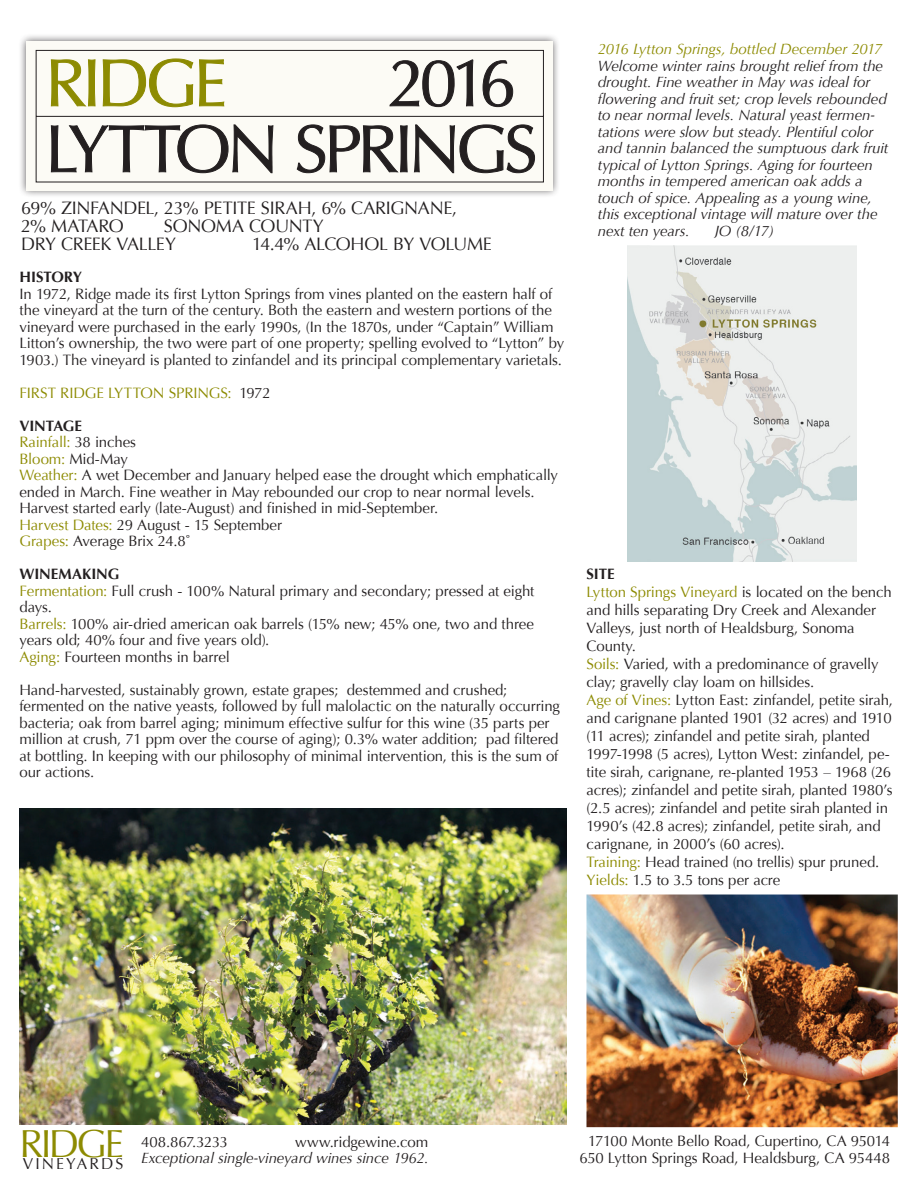
<style>
.page{position:relative;width:918px;height:1188px;background:#fff}
.page>*{position:absolute;margin:0;border:0;box-sizing:border-box;transform-origin:0 0}
.t1{font:67.05px/66px "Optima";letter-spacing:-.065em;color:#231f20}
.t2{font:67.05px "Optima";letter-spacing:-.06em;color:#8d8b02}
.t3{font:39px "Optima";letter-spacing:-.07em;color:#8d8b02}
.Varietals{font:18px "Optima";letter-spacing:-.015em;color:#231f20}
.t4{font:15.75px "Optima";letter-spacing:.13em;color:#231f20}
.Back_Label_Body_Text{font:15px/16.5px "Optima";letter-spacing:-.01em;color:#231f20}
.Back_Label_Green_Hea{font:italic 15px/16.5px "Optima";letter-spacing:-.01em;color:#231f20}
.Back_Label_Body_Text-2{font:15px "Optima";letter-spacing:-.01em;color:#8d8b02}
.Back_Label_Green_Hea-2{font:italic 15px "Optima";letter-spacing:-.005em;color:#8d8b02}
.Green_Major_Headings{font:700 15px "Optima";letter-spacing:-.005em;color:#231f20}
.s1{color:#231f20}
.s2{color:#8d8b02}
</style>
<div class="page">
<img style="left:627px;top:245px;width:229px;height:316px">
<div style="left:18px;top:33px;width:543px;height:165px;background:#231f20;opacity:.75"></div>
<div style="left:26px;top:41px;width:526px;height:149px;background:#fcfbf5"></div>
<svg style="left:36px;top:50px;width:508px;height:132px"></svg>
<svg style="left:51px;top:60px;width:44px;height:46px"></svg>
<svg style="left:103px;top:59px;width:90px;height:48px"></svg>
<svg style="left:199px;top:60px;width:25px;height:46px"></svg>
<svg style="left:390px;top:60px;width:83px;height:47px"></svg>
<svg style="left:483px;top:60px;width:30px;height:47px"></svg>
<svg style="left:51px;top:125px;width:222px;height:48px"></svg>
<svg style="left:297px;top:125px;width:110px;height:48px"></svg>
<svg style="left:414px;top:125px;width:121px;height:48px"></svg>
<img style="left:586px;top:894px;width:312px;height:233px">
<img style="left:20px;top:808px;width:546px;height:316px">
<p class="t2" style="left:45px;top:44px;width:183px">RIDGE</p>
<p class="t1" style="left:45px;top:51px;width:494px;text-indent:343px">2016<br>LYTTON SPRINGS</p>
<p class="Varietals" style="left:21px;top:198px;width:438px">69% ZINFANDEL, 23% PETITE SIRAH, 6% CARIGNANE,</p>
<p class="Varietals" style="left:21px;top:216px;width:104px">2% MATARO</p>
<p class="Varietals" style="left:164px;top:216px;width:162px">SONOMA COUNTY</p>
<p class="Varietals" style="left:21px;top:234px;width:157px">DRY CREEK VALLEY</p>
<p class="Varietals" style="left:252px;top:234px;width:241px">14.4% ALCOHOL BY VOLUME</p>
<p class="Green_Major_Headings" style="left:20px;top:269px;width:64px">HISTORY</p>
<p class="Back_Label_Body_Text" style="left:20px;top:286px;width:546px">In 1972, Ridge made its first Lytton Springs from vines planted on the eastern half of the vineyard at the turn of the century. Both the eastern and western portions of the vineyard were purchased in the early 1990s, (In the 1870s, under “Captain” William Litton’s ownership, the two were part of one property; spelling evolved to “Lytton” by 1903.) The vineyard is planted to zinfandel and its principal complementary varietals.</p>
<p class="Back_Label_Body_Text-2" style="left:20px;top:384px;width:253px">FIRST RIDGE LYTTON SPRINGS: <span class="s1">1972</span></p>
<p class="Green_Major_Headings" style="left:20px;top:417px;width:64px">VINTAGE</p>
<p class="Back_Label_Body_Text-2" style="left:20px;top:434px;width:118px">Rainfall: <span class="s1">38 inches</span></p>
<p class="Back_Label_Body_Text" style="left:20px;top:451px;width:110px"><span class="s2">Bloom:</span> Mid-May</p>
<p class="Back_Label_Body_Text" style="left:20px;top:467px;width:540px"><span class="s2">Weather:</span> A wet December and January helped ease the drought which emphatically ended in March. Fine weather in May rebounded our crop to near normal levels.<br>Harvest started early (late-August) and finished in mid-September.</p>
<p class="Back_Label_Body_Text" style="left:20px;top:517px;width:264px"><span class="s2">Harvest Dates:</span> 29 August - 15 September</p>
<p class="Back_Label_Body_Text" style="left:20px;top:533px;width:173px"><span class="s2">Grapes:</span> Average Brix 24.8˚</p>
<p class="Green_Major_Headings" style="left:20px;top:566px;width:101px">WINEMAKING</p>
<p class="Back_Label_Body_Text" style="left:20px;top:583px;width:516px"><span class="s2">Fermentation:</span> Full crush - 100% Natural primary and secondary; pressed at eight days.</p>
<p class="Back_Label_Body_Text" style="left:20px;top:616px;width:516px"><span class="s2">Barrels:</span> 100% air-dried american oak barrels (15% new; 45% one, two and three years old; 40% four and five years old).</p>
<p class="Back_Label_Body_Text" style="left:20px;top:649px;width:212px"><span class="s2">Aging:</span> Fourteen months in barrel</p>
<p class="Back_Label_Body_Text" style="left:20px;top:682px;width:542px">Hand-harvested, sustainably grown, estate grapes; destemmed and crushed; fermented on the native yeasts, followed by full malolactic on the naturally occurring bacteria; oak from barrel aging; minimum effective sulfur for this wine (35 parts per million at crush, 71 ppm over the course of aging); 0.3% water addition; pad filtered at bottling. In keeping with our philosophy of minimal intervention, this is the sum of our actions.</p>
<p class="Back_Label_Green_Hea-2" style="left:598px;top:40px;width:286px">2016 Lytton Springs, bottled December 2017</p>
<p class="Back_Label_Green_Hea" style="left:598px;top:58px;width:292px">Welcome winter rains brought relief from the drought. Fine weather in May was ideal for flowering and fruit set; crop levels rebounded to near normal levels. Natural yeast fermen&shy;tations were slow but steady. Plentiful color and tannin balanced the sumptuous dark fruit typical of Lytton Springs. Aging for fourteen months in tempered american oak adds a touch of spice. Appealing as a young wine, this exceptional vintage will mature over the next ten years.</p>
<p class="Back_Label_Green_Hea" style="left:715px;top:223px;width:61px">JO (8/17)</p>
<p class="Green_Major_Headings" style="left:586px;top:565px;width:30px">SITE</p>
<p class="Back_Label_Body_Text" style="left:586px;top:583px;width:307px;line-height:18px"><span class="s2">Lytton Springs Vineyard</span> is located on the bench and hills separating Dry Creek and Alexander Valleys, just north of Healdsburg, Sonoma County.</p>
<p class="Back_Label_Body_Text" style="left:586px;top:655px;width:294px;line-height:18px"><span class="s2">Soils:</span> Varied, with a predominance of gravelly clay; gravelly clay loam on hillsides.</p>
<p class="Back_Label_Body_Text" style="left:586px;top:691px;width:308px;line-height:18px"><span class="s2">Age of Vines:</span> Lytton East: zinfandel, petite sirah, and carignane planted 1901 (32 acres) and 1910 (11 acres); zinfandel and petite sirah, planted 1997-1998 (5 acres), Lytton West: zinfandel, pe&shy;tite sirah, carignane, re-planted 1953 – 1968 (26 acres); zinfandel and petite sirah, planted 1980’s (2.5 acres); zinfandel and petite sirah planted in 1990’s (42.8 acres); zinfandel, petite sirah, and carignane, in 2000’s (60 acres).</p>
<p class="Back_Label_Body_Text" style="left:586px;top:854px;width:294px"><span class="s2">Training:</span> Head trained (no trellis) spur pruned.</p>
<p class="Back_Label_Body_Text" style="left:586px;top:872px;width:195px"><span class="s2">Yields:</span> 1.5 to 3.5 tons per acre</p>
<h2 class="t3" style="left:20px;top:1121px;width:106px">RIDGE</h2>
<p class="t4" style="left:23px;top:1155px;width:102px">VINEYARDS</p>
<p class="Back_Label_Body_Text" style="left:141px;top:1134px;width:88px">408.867.3233</p>
<p class="Back_Label_Body_Text" style="left:295px;top:1134px;width:135px">www.ridgewine.com</p>
<p class="Back_Label_Green_Hea" style="left:141px;top:1150px;width:289px">Exceptional single-vineyard wines since 1962.</p>
<p class="Back_Label_Body_Text" style="left:579px;top:1133px;width:312px;text-align:center">17100 Monte Bello Road, Cupertino, CA 95014<br>650 Lytton Springs Road, Healdsburg, CA 95448</p>
</div>
